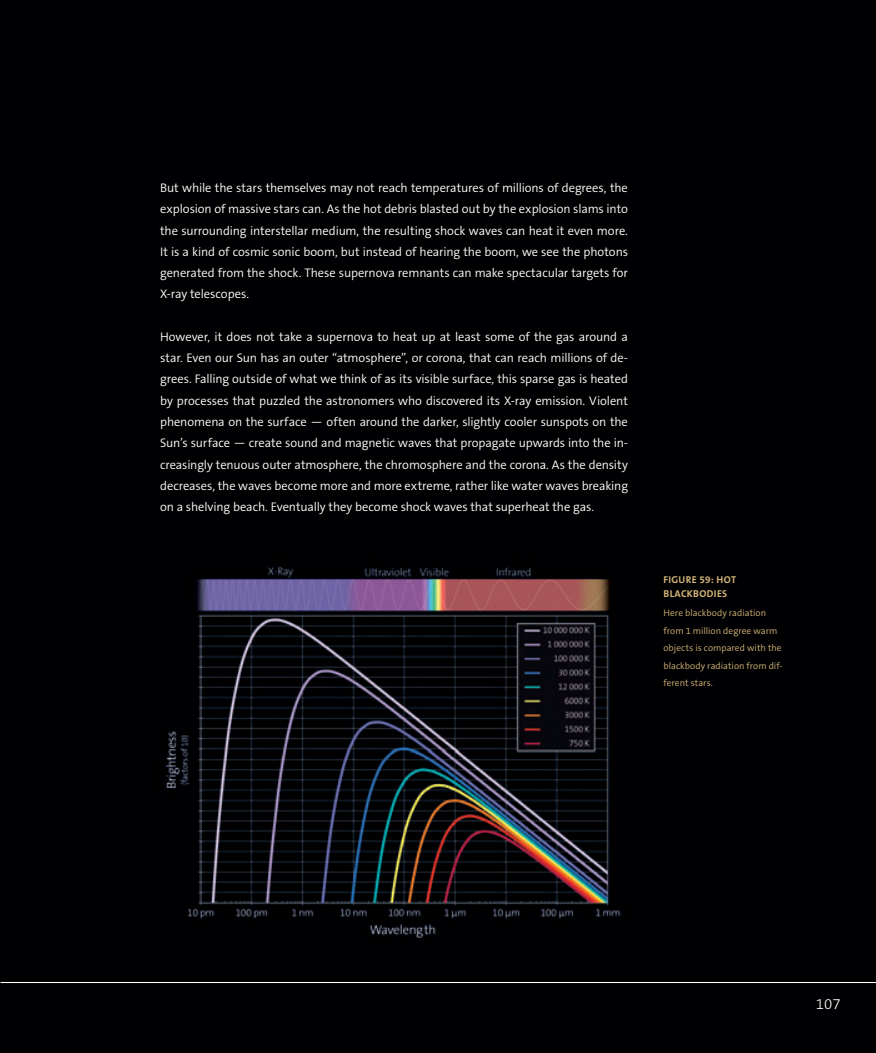
<style>
.page{position:relative;width:876px;height:1053px;background:#fff}
.page>*{position:absolute;margin:0;border:0;box-sizing:border-box;transform-origin:0 0}
.t1{font:300 15px "The Sans B3";color:#fff}
.t2{font:300 12.5px/21.2px "The Sans B4";letter-spacing:-.005em;color:#fff;text-align:justify}
.t3{font:700 10px "The Sans B7";letter-spacing:.03em;color:#d6b679}
.t4{font:300 9.38px/17.5px "The Sans B4";letter-spacing:.005em;color:#d6b679}
</style>
<div class="page">
<hr style="left:0;top:0;width:1px;height:1053px;background:#f2f3f4">
<div style="left:1px;top:0;width:875px;height:1053px;background:#000002"></div>
<img style="left:165px;top:566px;width:456px;height:372px">
<hr style="left:1px;top:982px;width:875px;height:1px;background:#fff">
<p class="t2" style="left:160px;top:177px;width:469px">But while the stars themselves may not reach temperatures of millions of degrees, the explosion of massive stars can. As the hot debris blasted out by the explosion slams into the surrounding interstellar medium, the resulting shock waves can heat it even more.<br>It is a kind of cosmic sonic boom, but instead of hearing the boom, we see the photons generated from the shock. These supernova remnants can make spectacular targets for X-ray telescopes.</p>
<p class="t2" style="left:160px;top:326px;width:469px">However, it does not take a supernova to heat up at least some of the gas around a star. Even our Sun has an outer “atmosphere”, or corona, that can reach millions of de&shy;grees. Falling outside of what we think of as its visible surface, this sparse gas is heated by processes that puzzled the astronomers who discovered its X-ray emission. Violent phenomena on the surface — often around the darker, slightly cooler sunspots on the Sun’s surface — create sound and magnetic waves that propagate upwards into the in&shy;creasingly tenuous outer atmosphere, the chromosphere and the corona. As the density decreases, the waves become more and more extreme, rather like water waves breaking on a shelving beach. Eventually they become shock waves that superheat the gas.</p>
<p class="t3" style="left:663px;top:574px;width:22px">FIGURE</p>
<p class="t3" style="left:699px;top:574px;width:37px">59: HOT</p>
<p class="t3" style="left:663px;top:588px;width:7px">BLACKB</p>
<p class="t3" style="left:699px;top:588px;width:14px">ODIES</p>
<p class="t4" style="left:663px;top:604px;width:120px">Here blackbody radiation from 1 million degree warm objects is compared with the blackbody radiation from dif&shy;ferent stars.</p>
<p class="t1" style="left:815px;top:995px;width:26px">107</p>
</div>
